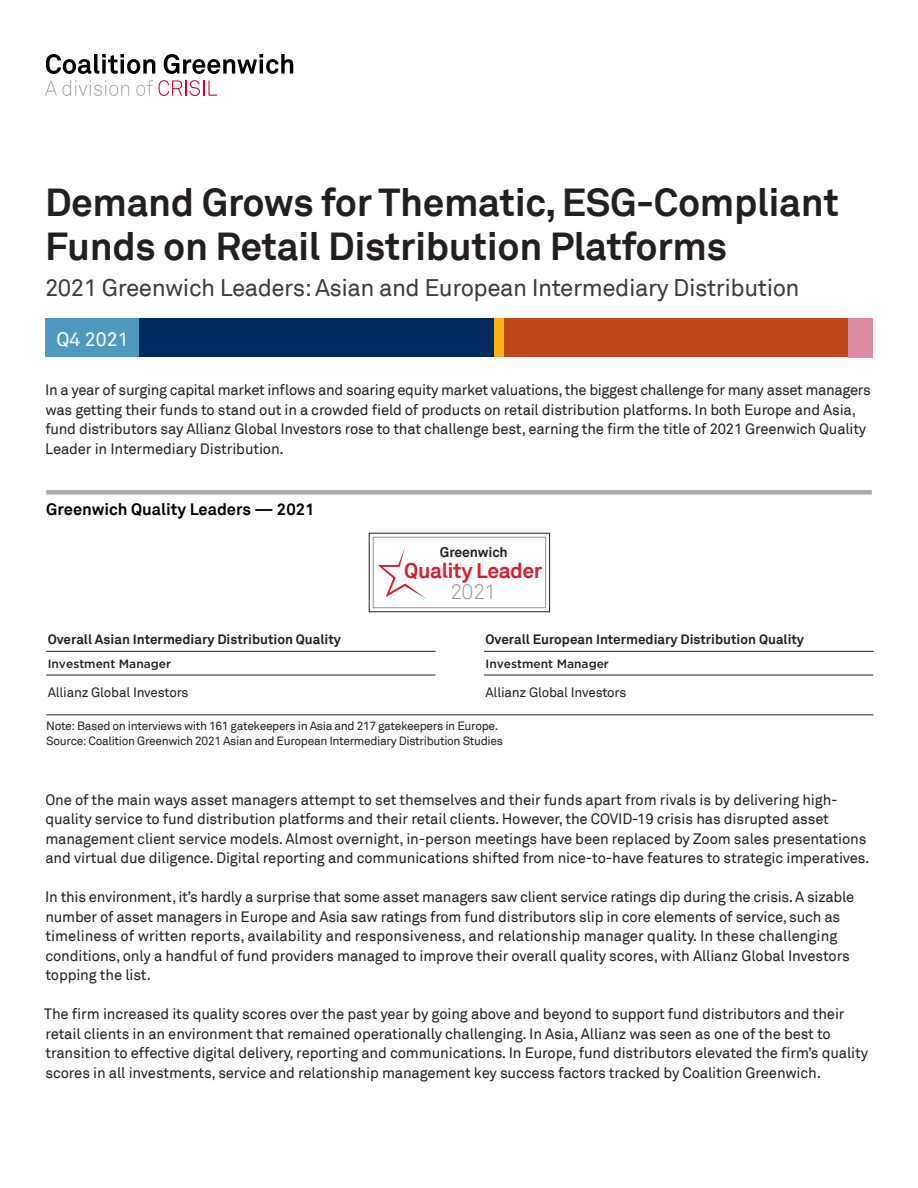
<style>
.page{position:relative;width:918px;height:1188px;background:#fff}
.page>*{position:absolute;margin:0;border:0;box-sizing:border-box;transform-origin:0 0}
.CRISIL_cover_page_ti{font:700 39px/43.5px "Akkurat Pro";letter-spacing:-.01em;color:#231f20}
.CRISIL_cover_page_su{font:24px "Akkurat Pro";letter-spacing:-.02em;color:#3c3c3b}
.t1{font:700 21.15px "Akkurat Pro";letter-spacing:-.02em;color:#d61f2d}
.t2{font:21.15px "Akkurat Light Pro";color:#929497}
.t3{font:19.5px "Akkurat Pro";color:#fff}
.t4{font:700 16.5px "Akkurat Pro";color:#000}
.CRISIL_body_text{font:15px/19.5px "Akkurat Pro";letter-spacing:-.01em;color:#231f20}
.t5{font:700 13.95px "Akkurat Pro";letter-spacing:-.01em;color:#231f20}
.t6{font:700 13.5px "Akkurat Pro";color:#231f20}
.t7{font:13.5px "Akkurat Pro";letter-spacing:-.015em;color:#231f20}
.t8{font:12px/15px "Akkurat Pro";letter-spacing:-.03em;color:#231f20}
.t9{font:500 12px "Gotham";color:#231f20}
</style>
<div class="page">
<div style="left:139px;top:318px;width:362px;height:39px;background:#002b5f"></div>
<div style="left:495px;top:318px;width:365px;height:39px;background:#bd4718"></div>
<div style="left:848px;top:318px;width:25px;height:39px;background:#de8ba4"></div>
<div style="left:494px;top:318px;width:10px;height:39px;background:#fcb316"></div>
<div style="left:45px;top:318px;width:94px;height:39px;background:#4f99c1"></div>
<svg style="left:46px;top:54px;width:109px;height:20px"></svg>
<svg style="left:164px;top:54px;width:129px;height:20px"></svg>
<svg style="left:45px;top:80px;width:84px;height:16px"></svg>
<svg style="left:136px;top:80px;width:17px;height:16px"></svg>
<svg style="left:159px;top:80px;width:58px;height:16px"></svg>
<div style="left:46px;top:490px;width:826px;height:5px;background:#a7a9ac"></div>
<hr style="left:46px;top:651px;width:390px;height:1px;background:#231f20">
<div style="left:373px;top:537px;width:173px;height:71px;border:1px solid #929497"></div>
<div style="left:369px;top:533px;width:181px;height:79px;border:1px solid #231f20"></div>
<svg style="left:378px;top:547px;width:48px;height:52px"></svg>
<hr style="left:46px;top:675px;width:389px;height:1px;background:#231f20">
<hr style="left:46px;top:715px;width:827px;height:1px;background:#231f20">
<hr style="left:484px;top:651px;width:389px;height:1px;background:#231f20">
<hr style="left:484px;top:675px;width:389px;height:1px;background:#231f20">
<p class="CRISIL_cover_page_ti" style="left:45px;top:181px;width:796px">Demand Grows for Thematic, ESG-Compliant<br>Funds on Retail Distribution Platforms</p>
<p class="CRISIL_cover_page_su" style="left:45px;top:273px;width:756px">2021 Greenwich Leaders: Asian and European Intermediary Distribution</p>
<p class="t3" style="left:57px;top:328px;width:74px">Q4 2021</p>
<p class="CRISIL_body_text" style="left:45px;top:381px;width:827px">In a year of surging capital market inflows and soaring equity market valuations, the biggest challenge for many asset managers was getting their funds to stand out in a crowded field of products on retail distribution platforms. In both Europe and Asia, fund distributors say Allianz Global Investors rose to that challenge best, earning the firm the title of 2021 Greenwich Quality Leader in Intermediary Distribution.</p>
<p class="t4" style="left:46px;top:499px;width:270px">Greenwich Quality Leaders — 2021</p>
<p class="t6" style="left:48px;top:631px;width:295px">Overall Asian Intermediary Distribution Quality</p>
<p class="t9" style="left:48px;top:656px;width:125px">Investment Manager</p>
<p class="t7" style="left:48px;top:684px;width:142px">Allianz Global Investors</p>
<p class="t5" style="left:440px;top:543px;width:70px">Greenwich</p>
<p class="t1" style="left:404px;top:557px;width:140px">Quality Leader</p>
<p class="t2" style="left:450px;top:579px;width:48px">2021</p>
<p class="t6" style="left:486px;top:631px;width:320px">Overall European Intermediary Distribution Quality</p>
<p class="t9" style="left:486px;top:656px;width:125px">Investment Manager</p>
<p class="t7" style="left:486px;top:684px;width:142px">Allianz Global Investors</p>
<p class="t8" style="left:46px;top:719px;width:458px">Note: Based on interviews with 161 gatekeepers in Asia and 217 gatekeepers in Europe.<br>Source: Coalition Greenwich 2021 Asian and European Intermediary Distribution Studies</p>
<p class="CRISIL_body_text" style="left:45px;top:790px;width:826px">One of the main ways asset managers attempt to set themselves and their funds apart from rivals is by delivering high&shy;quality service to fund distribution platforms and their retail clients. However, the COVID-19 crisis has disrupted asset management client service models. Almost overnight, in-person meetings have been replaced by Zoom sales presentations and virtual due diligence. Digital reporting and communications shifted from nice-to-have features to strategic imperatives.</p>
<p class="CRISIL_body_text" style="left:45px;top:888px;width:810px">In this environment, it’s hardly a surprise that some asset managers saw client service ratings dip during the crisis. A sizable number of asset managers in Europe and Asia saw ratings from fund distributors slip in core elements of service, such as timeliness of written reports, availability and responsiveness, and relationship manager quality. In these challenging conditions, only a handful of fund providers managed to improve their overall quality scores, with Allianz Global Investors topping the list.</p>
<p class="CRISIL_body_text" style="left:44px;top:1005px;width:825px">The firm increased its quality scores over the past year by going above and beyond to support fund distributors and their retail clients in an environment that remained operationally challenging. In Asia, Allianz was seen as one of the best to transition to effective digital delivery, reporting and communications. In Europe, fund distributors elevated the firm’s quality scores in all investments, service and relationship management key success factors tracked by Coalition Greenwich.</p>
</div>
